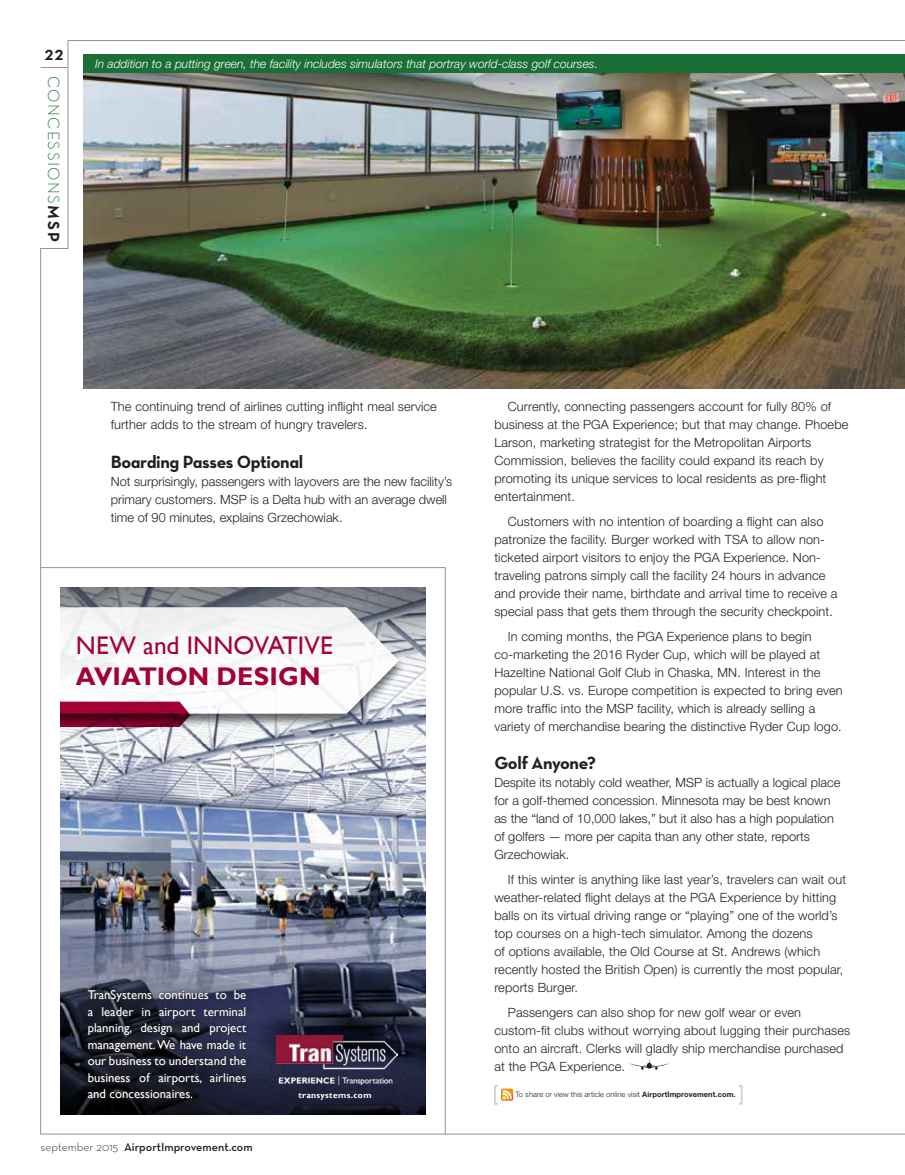
<style>
.page{position:relative;width:905px;height:1175px;background:#fff}
.page>*{position:absolute;margin:0;border:0;box-sizing:border-box;transform-origin:0 0}
.t1{font:25.5px "Gill Sans";letter-spacing:.005em;color:#a30234}
.t2{font:700 25.5px "Gill Sans";letter-spacing:.005em;color:#a30234}
.t3{font:18px "Neutraface Text Bold Alt";letter-spacing:-.02em;color:#231f20}
.t4{font:300 16.5px "Neutraface Text";letter-spacing:.08em;color:#1a6f37}
.t5{font:15px "Neutraface Text Bold Alt";color:#231f20}
.t6{font:300 12.75px/18px "Helvetica Neue LT Std";letter-spacing:.01em;color:#231f20}
.t7{font:12.75px/16.5px "Gill Sans";color:#fff;text-align:justify}
.t8{font:italic 300 12px "Helvetica Neue LT Std";color:#fff}
.t9{font:12px "Neutraface Text Demi Alt";color:#231f20}
.t10{font:700 8.55px "Gill Sans";letter-spacing:.04em;color:#fff}
.t11{font:300 7.5px "Helvetica Neue LT Std";letter-spacing:.01em;color:#231f20}
.s1{font-family:"Neutraface Text Bold Alt";font-weight:400;color:#231f20}
.s2{font-weight:700}
.s3{font-family:"Neutraface Text Light Alt"}
</style>
<div class="page">
<svg style="left:40px;top:67px;width:28px;height:1px"></svg>
<img style="left:83px;top:73px;width:821px;height:315px">
<svg style="left:629px;top:1059px;width:40px;height:10px"></svg>
<svg style="left:739px;top:1085px;width:3px;height:19px"></svg>
<svg style="left:494px;top:1085px;width:19px;height:19px"></svg>
<div style="left:83px;top:54px;width:821px;height:19px;background:#1a6f37"></div>
<img style="left:40px;top:567px;width:406px;height:568px">
<p class="t5" style="left:45px;top:45px;width:20px">22</p>
<p class="t4" style="left:64px;top:76px;width:167px;rotate:90deg">CONCESSIONS<span class="s1">MSP</span></p>
<p class="t8" style="left:95px;top:56px;width:504px">In addition to a putting green, the facility includes simulators that portray world-class golf courses.</p>
<p class="t6" style="left:111px;top:397px;width:327px">The continuing trend of airlines cutting inflight meal service further adds to the stream of hungry travelers.</p>
<h2 class="t3" style="left:111px;top:450px;width:194px">Boarding Passes Optional</h2>
<p class="t6" style="left:111px;top:472px;width:343px">Not surprisingly, passengers with layovers are the new facility’s primary customers. MSP is a Delta hub with an average dwell time of 90 minutes, explains Grzechowiak.</p>
<h1 class="t1" style="left:76px;top:630px;width:258px">NEW and INNOVATIVE</h1>
<h1 class="t2" style="left:76px;top:660px;width:246px">AVIATION DESIGN</h1>
<p class="t7" style="left:88px;top:986px;width:160px">TranSystems continues to be a leader in airport terminal planning, design and project management. We have made it our business to understand the business of airports, airlines and concessionaires.</p>
<p class="t10" style="left:298px;top:1090px;width:75px">transystems.com</p>
<p class="t6" style="left:494px;top:397px;width:355px;text-indent:14px">Currently, connecting passengers account for fully 80% of business at the PGA Experience; but that may change. Phoebe Larson, marketing strategist for the Metropolitan Airports Commission, believes the facility could expand its reach by promoting its unique services to local residents as pre-flight entertainment.</p>
<p class="t6" style="left:494px;top:512px;width:345px;text-indent:14px">Customers with no intention of boarding a flight can also patronize the facility. Burger worked with TSA to allow non&shy;ticketed airport visitors to enjoy the PGA Experience. Non&shy;traveling patrons simply call the facility 24 hours in advance and provide their name, birthdate and arrival time to receive a special pass that gets them through the security checkpoint.</p>
<p class="t6" style="left:494px;top:627px;width:350px;text-indent:14px">In coming months, the PGA Experience plans to begin co-marketing the 2016 Ryder Cup, which will be played at Hazeltine National Golf Club in Chaska, MN. Interest in the popular U.S. vs. Europe competition is expected to bring even more traffic into the MSP facility, which is already selling a variety of merchandise bearing the distinctive Ryder Cup logo.</p>
<h2 class="t3" style="left:494px;top:751px;width:103px">Golf Anyone?</h2>
<p class="t6" style="left:494px;top:773px;width:347px">Despite its notably cold weather, MSP is actually a logical place for a golf-themed concession. Minnesota may be best known as the “land of 10,000 lakes,” but it also has a high population of golfers — more per capita than any other state, reports Grzechowiak.</p>
<p class="t6" style="left:494px;top:870px;width:353px;text-indent:14px">If this winter is anything like last year’s, travelers can wait out weather-related flight delays at the PGA Experience by hitting balls on its virtual driving range or “playing” one of the world’s top courses on a high-tech simulator. Among the dozens<br>of options available, the Old Course at St. Andrews (which recently hosted the British Open) is currently the most popular, reports Burger.</p>
<p class="t6" style="left:494px;top:1003px;width:357px;text-indent:14px">Passengers can also shop for new golf wear or even custom-fit clubs without worrying about lugging their purchases onto an aircraft. Clerks will gladly ship merchandise purchased at the PGA Experience.</p>
<p class="t11" style="left:515px;top:1090px;width:221px">To share or view this article online visit <span class="s2">AirportImprovement.com.</span></p>
<p class="t9" style="left:40px;top:1139px;width:214px"><span class="s3">september 2015</span> AirportImprovement.com</p>
</div>
